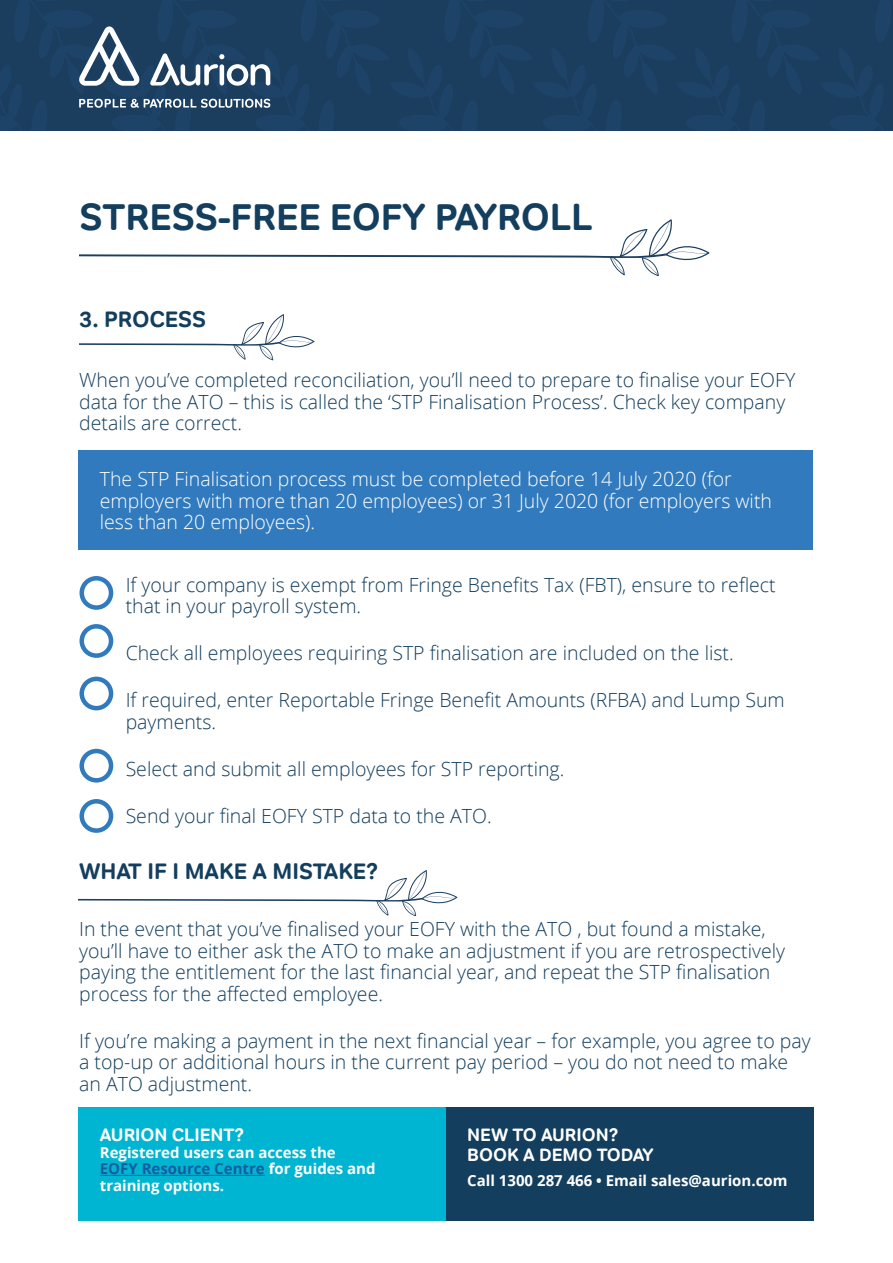
<style>
.page{position:relative;width:893px;height:1263px;background:#fff}
.page>*{position:absolute;margin:0;border:0;box-sizing:border-box;transform-origin:0 0}
.t1{font:700 37.5px "Tondo";color:#133e5e}
.t2{font:700 22.5px "Tondo";color:#133e5e}
.Checklist_item{font:300 19.5px/21.5px "Open Sans";color:#133e5e}
.t3{font:300 19.5px/21.5px "Open Sans";color:#fff}
.t4{font:700 18px/19.8px "Tondo";color:#fff}
.t5{font:700 15px/16.5px "Open Sans";color:#fff}
.s1{color:#175d9e}
</style>
<div class="page">
<svg style="left:80px;top:219px;width:630px;height:57px"></svg>
<div style="left:0;top:0;width:893px;height:130px;background:#1b3e5f"></div>
<svg style="left:150px;top:53px;width:120px;height:33px"></svg>
<svg style="left:79px;top:26px;width:61px;height:60px"></svg>
<svg style="left:79px;top:99px;width:191px;height:9px"></svg>
<div style="left:79px;top:576px;width:34px;height:34px;border:4px solid #317abd;border-radius:50%"></div>
<div style="left:79px;top:624px;width:34px;height:34px;border:4px solid #317abd;border-radius:50%"></div>
<div style="left:79px;top:677px;width:34px;height:33px;border:4px solid #317abd;border-radius:50%"></div>
<div style="left:79px;top:749px;width:34px;height:33px;border:4px solid #317abd;border-radius:50%"></div>
<div style="left:79px;top:799px;width:34px;height:34px;border:4px solid #317abd;border-radius:50%"></div>
<svg style="left:79px;top:314px;width:236px;height:46px"></svg>
<svg style="left:79px;top:870px;width:379px;height:46px"></svg>
<div style="left:79px;top:450px;width:734px;height:100px;background:#317abd"></div>
<div style="left:446px;top:1107px;width:367px;height:113px;background:#133e5e"></div>
<div style="left:79px;top:1107px;width:367px;height:113px;background:#00b5d1"></div>
<hr style="left:100px;top:1175px;width:165px;height:1px;background:#175d9e">
<p class="t1" style="left:80px;top:194px;width:515px">STRESS-FREE EOFY PAYROLL</p>
<p class="t2" style="left:79px;top:305px;width:128px">3. PROCESS</p>
<p class="Checklist_item" style="left:79px;top:369px;width:718px">When you’ve completed reconciliation, you’ll need to prepare to finalise your EOFY data for the ATO – this is called the ‘STP Finalisation Process’. Check key company details are correct.</p>
<p class="t3" style="left:100px;top:468px;width:674px">The STP Finalisation process must be completed before 14 July 2020 (for employers with more than 20 employees) or 31 July 2020 (for employers with less than 20 employees).</p>
<p class="Checklist_item" style="left:126px;top:574px;width:652px">If your company is exempt from Fringe Benefits Tax (FBT), ensure to reflect that in your payroll system.</p>
<p class="Checklist_item" style="left:126px;top:642px;width:610px">Check all employees requiring STP finalisation are included on the list.</p>
<p class="Checklist_item" style="left:126px;top:689px;width:661px">If required, enter Reportable Fringe Benefit Amounts (RFBA) and Lump Sum payments.</p>
<p class="Checklist_item" style="left:126px;top:757px;width:440px">Select and submit all employees for STP reporting.</p>
<p class="Checklist_item" style="left:126px;top:804px;width:367px">Send your final EOFY STP data to the ATO.</p>
<p class="t2" style="left:79px;top:857px;width:301px">WHAT IF I MAKE A MISTAKE?</p>
<p class="Checklist_item" style="left:79px;top:918px;width:707px">In the event that you’ve finalised your EOFY with the ATO , but found a mistake, you’ll have to either ask the ATO to make an adjustment if you are retrospectively paying the entitlement for the last financial year, and repeat the STP finalisation process for the affected employee.</p>
<p class="Checklist_item" style="left:79px;top:1029px;width:733px">If you’re making a payment in the next financial year – for example, you agree to pay a top-up or additional hours in the current pay period – you do not need to make an ATO adjustment.</p>
<p class="t4" style="left:100px;top:1125px;width:146px">AURION CLIENT?</p>
<p class="t5" style="left:100px;top:1143px;width:277px">Registered users can access the<br><span class="s1">EOFY Resource Centre</span> for guides and training options.</p>
<p class="t4" style="left:467px;top:1125px;width:188px">NEW TO AURION?<br>BOOK A DEMO TODAY</p>
<p class="t5" style="left:467px;top:1172px;width:322px">Call 1300 287 466 • Email sales@aurion.com</p>
</div>
